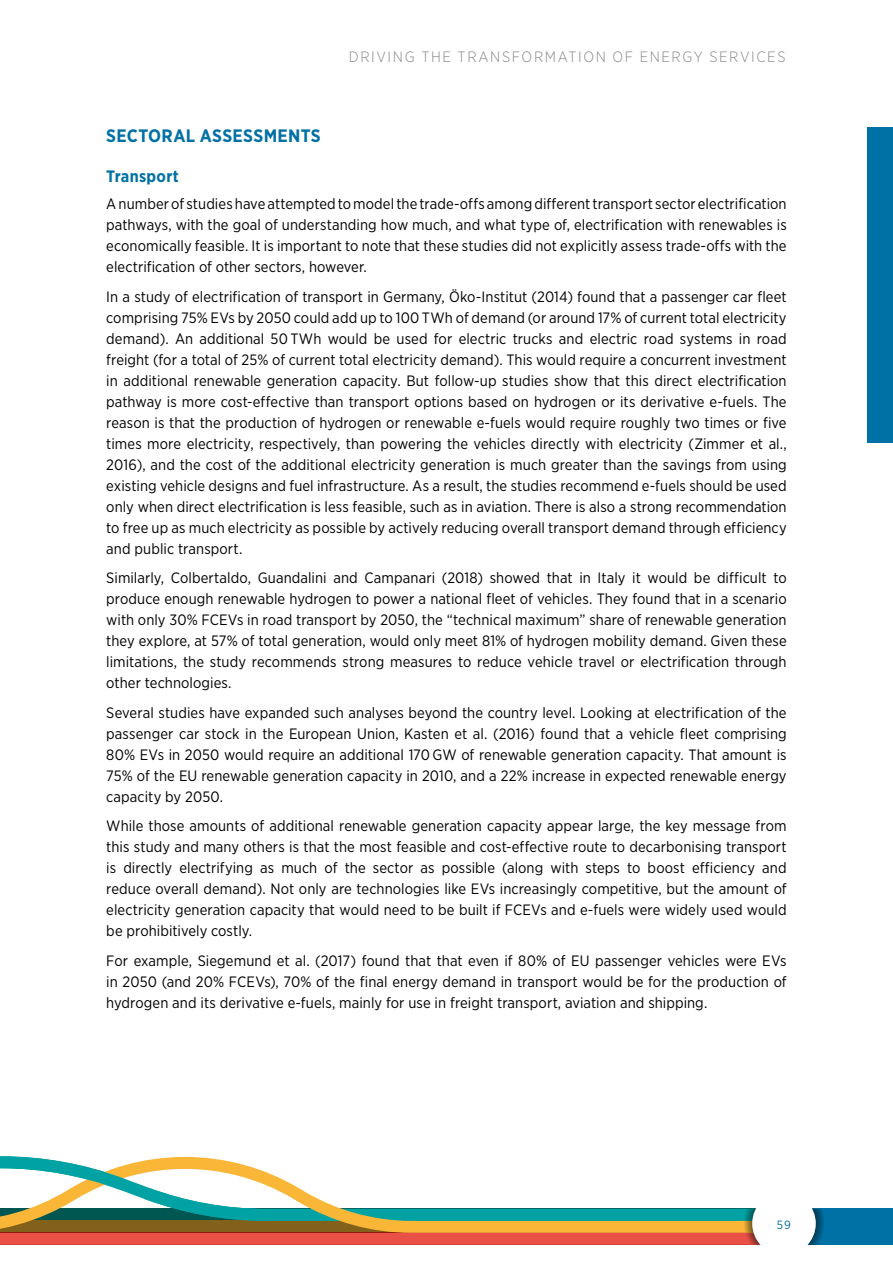
<style>
.page{position:relative;width:893px;height:1263px;background:#fff}
.page>*{position:absolute;margin:0;border:0;box-sizing:border-box;transform-origin:0 0}
.t1{font:700 18px "Gotham Narrow";letter-spacing:.015em;color:#0071a5}
.t2{font:700 16.5px "Gotham Narrow";letter-spacing:.02em;color:#0071a5}
.t3{font:15px/21px "Gotham Narrow";letter-spacing:.005em;color:#000;text-align:justify}
.t4{font:300 15px "Gotham Narrow";letter-spacing:.105em;color:#878787}
.t5{font:12px "Gotham Narrow";color:#0071a5}
</style>
<div class="page">
<div style="left:784px;top:1209px;width:109px;height:36px;background:#0071a5"></div>
<svg style="left:123px;top:1157px;width:172px;height:29px"></svg>
<svg style="left:0;top:1186px;width:756px;height:59px"></svg>
<svg style="left:0;top:1156px;width:123px;height:38px"></svg>
<img style="left:744px;top:1209px;width:80px;height:36px">
<div style="left:752px;top:1192px;width:64px;height:63px;background:#fff;border-radius:50%"></div>
<div style="left:867px;top:128px;width:26px;height:315px;background:#0071a5"></div>
<p class="t4" style="left:349px;top:47px;width:438px">DRIVING THE TRANSFORMATION OF ENERGY SERVICES</p>
<p class="t1" style="left:106px;top:124px;width:216px">SECTORAL ASSESSMENTS</p>
<p class="t2" style="left:106px;top:166px;width:74px">Transport</p>
<p class="t3" style="left:106px;top:193px;width:682px">A number of studies have attempted to model the trade-offs among different transport sector electrification pathways, with the goal of understanding how much, and what type of, electrification with renewables is economically feasible. It is important to note that these studies did not explicitly assess trade-offs with the electrification of other sectors, however.</p>
<p class="t3" style="left:106px;top:286px;width:682px">In a study of electrification of transport in Germany, Öko-Institut (2014) found that a passenger car fleet comprising 75% EVs by 2050 could add up to 100 TWh of demand (or around 17% of current total electricity demand). An additional 50 TWh would be used for electric trucks and electric road systems in road freight (for a total of 25% of current total electricity demand). This would require a concurrent investment in additional renewable generation capacity. But follow-up studies show that this direct electrification pathway is more cost-effective than transport options based on hydrogen or its derivative e-fuels. The reason is that the production of hydrogen or renewable e-fuels would require roughly two times or five times more electricity, respectively, than powering the vehicles directly with electricity (Zimmer et al., 2016), and the cost of the additional electricity generation is much greater than the savings from using existing vehicle designs and fuel infrastructure. As a result, the studies recommend e-fuels should be used only when direct electrification is less feasible, such as in aviation. There is also a strong recommendation to free up as much electricity as possible by actively reducing overall transport demand through efficiency and public transport.</p>
<p class="t3" style="left:106px;top:567px;width:682px">Similarly, Colbertaldo, Guandalini and Campanari (2018) showed that in Italy it would be difficult to produce enough renewable hydrogen to power a national fleet of vehicles. They found that in a scenario with only 30% FCEVs in road transport by 2050, the “technical maximum” share of renewable generation they explore, at 57% of total generation, would only meet 81% of hydrogen mobility demand. Given these limitations, the study recommends strong measures to reduce vehicle travel or electrification through other technologies.</p>
<p class="t3" style="left:106px;top:702px;width:682px">Several studies have expanded such analyses beyond the country level. Looking at electrification of the passenger car stock in the European Union, Kasten et al. (2016) found that a vehicle fleet comprising 80% EVs in 2050 would require an additional 170 GW of renewable generation capacity. That amount is 75% of the EU renewable generation capacity in 2010, and a 22% increase in expected renewable energy capacity by 2050.</p>
<p class="t3" style="left:106px;top:815px;width:682px">While those amounts of additional renewable generation capacity appear large, the key message from this study and many others is that the most feasible and cost-effective route to decarbonising transport is directly electrifying as much of the sector as possible (along with steps to boost efficiency and reduce overall demand). Not only are technologies like EVs increasingly competitive, but the amount of electricity generation capacity that would need to be built if FCEVs and e-fuels were widely used would be prohibitively costly.</p>
<p class="t3" style="left:106px;top:950px;width:682px">For example, Siegemund et al. (2017) found that that even if 80% of EU passenger vehicles were EVs in 2050 (and 20% FCEVs), 70% of the final energy demand in transport would be for the production of hydrogen and its derivative e-fuels, mainly for use in freight transport, aviation and shipping.</p>
<p class="t5" style="left:777px;top:1218px;width:16px">59</p>
</div>
